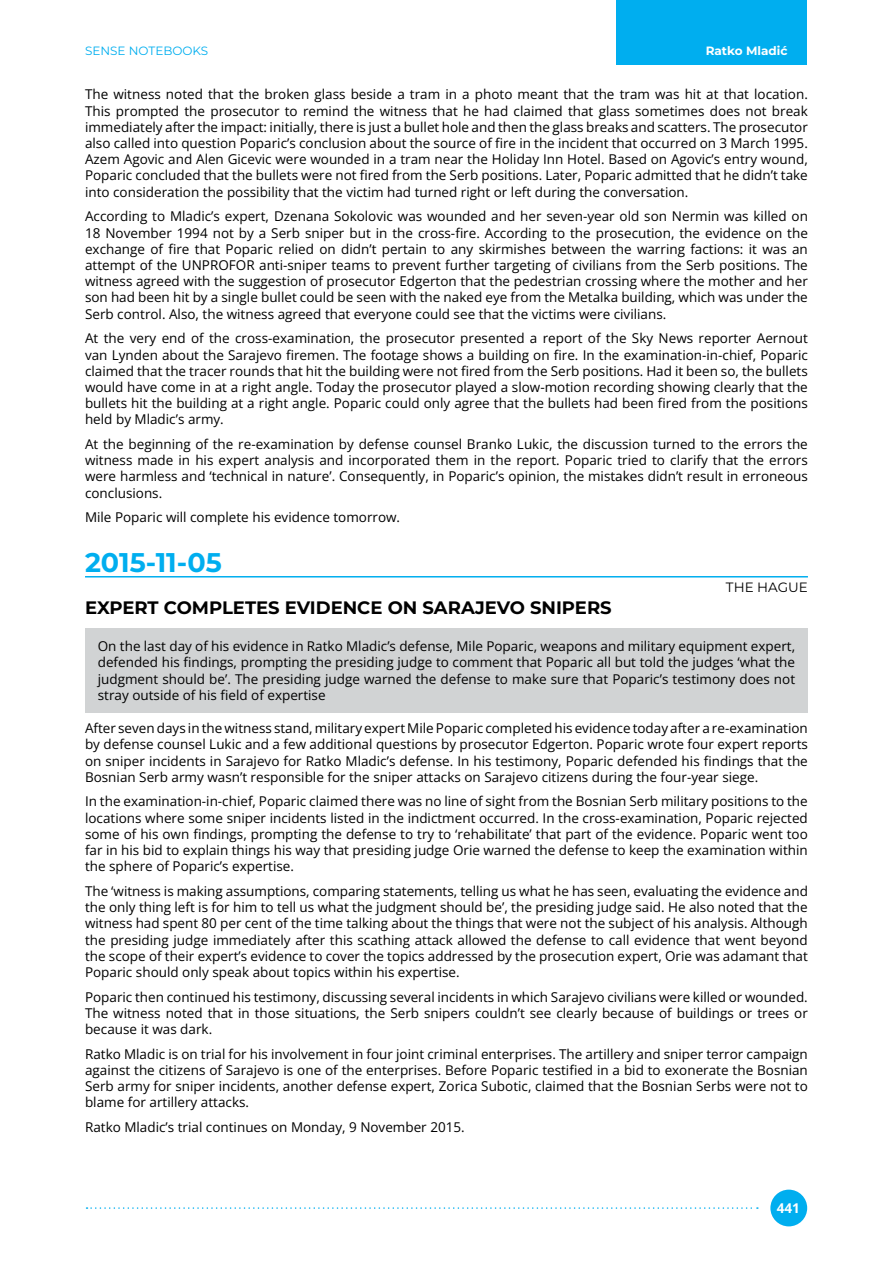
<style>
.page{position:relative;width:893px;height:1263px;background:#fff}
.page>*{position:absolute;margin:0;border:0;box-sizing:border-box;transform-origin:0 0}
.t1{font:700 27px "Montserrat";color:#00aeef}
.t2{font:700 18px "Montserrat";color:#000}
.t3{font:13.5px/16.2px "Open Sans";color:#000;text-align:justify}
.t4{font:13.5px "Montserrat";color:#000}
.t5{font:13.5px "Open Sans";color:#fff}
.t6{font:12px "Montserrat";color:#00aeef}
.t7{font:700 12px "Montserrat";color:#fff}
</style>
<div class="page">
<div style="left:617px;top:0;width:190px;height:65px;background:#00aeef"></div>
<div style="left:770px;top:1189px;width:37px;height:37px;background:#00aeef;border-radius:50%"></div>
<svg style="left:87px;top:1207px;width:671px;height:2px"></svg>
<hr style="left:85px;top:576px;width:723px;height:1px;background:#00aeef">
<div style="left:85px;top:628px;width:723px;height:84px;background:#d1d3d4"></div>
<p class="t6" style="left:85px;top:43px;width:125px">SENSE NOTEBOOKS</p>
<p class="t7" style="left:706px;top:43px;width:83px">Ratko Mladić</p>
<p class="t3" style="left:85px;top:86px;width:724px">The witness noted that the broken glass beside a tram in a photo meant that the tram was hit at that location.<br>This prompted the prosecutor to remind the witness that he had claimed that glass sometimes does not break immediately after the impact: initially, there is just a bullet hole and then the glass breaks and scatters. The prosecutor also called into question Poparic’s conclusion about the source of fire in the incident that occurred on 3 March 1995.<br>Azem Agovic and Alen Gicevic were wounded in a tram near the Holiday Inn Hotel. Based on Agovic’s entry wound, Poparic concluded that the bullets were not fired from the Serb positions. Later, Poparic admitted that he didn’t take into consideration the possibility that the victim had turned right or left during the conversation.</p>
<p class="t3" style="left:85px;top:208px;width:724px">According to Mladic’s expert, Dzenana Sokolovic was wounded and her seven-year old son Nermin was killed on 18 November 1994 not by a Serb sniper but in the cross-fire. According to the prosecution, the evidence on the exchange of fire that Poparic relied on didn’t pertain to any skirmishes between the warring factions: it was an attempt of the UNPROFOR anti-sniper teams to prevent further targeting of civilians from the Serb positions. The witness agreed with the suggestion of prosecutor Edgerton that the pedestrian crossing where the mother and her son had been hit by a single bullet could be seen with the naked eye from the Metalka building, which was under the Serb control. Also, the witness agreed that everyone could see that the victims were civilians.</p>
<p class="t3" style="left:85px;top:330px;width:724px">At the very end of the cross-examination, the prosecutor presented a report of the Sky News reporter Aernout van Lynden about the Sarajevo firemen. The footage shows a building on fire. In the examination-in-chief, Poparic claimed that the tracer rounds that hit the building were not fired from the Serb positions. Had it been so, the bullets would have come in at a right angle. Today the prosecutor played a slow-motion recording showing clearly that the bullets hit the building at a right angle. Poparic could only agree that the bullets had been fired from the positions held by Mladic’s army.</p>
<p class="t3" style="left:85px;top:436px;width:724px">At the beginning of the re-examination by defense counsel Branko Lukic, the discussion turned to the errors the witness made in his expert analysis and incorporated them in the report. Poparic tried to clarify that the errors were harmless and ‘technical in nature’. Consequently, in Poparic’s opinion, the mistakes didn’t result in erroneous conclusions.</p>
<p class="t3" style="left:85px;top:509px;width:317px">Mile Poparic will complete his evidence tomorrow.</p>
<h1 class="t1" style="left:85px;top:544px;width:138px">2015-11-05</h1>
<p class="t4" style="left:726px;top:578px;width:83px">THE HAGUE</p>
<h2 class="t2" style="left:85px;top:595px;width:528px">EXPERT COMPLETES EVIDENCE ON SARAJEVO SNIPERS</h2>
<p class="t3" style="left:98px;top:638px;width:699px">On the last day of his evidence in Ratko Mladic’s defense, Mile Poparic, weapons and military equipment expert, defended his findings, prompting the presiding judge to comment that Poparic all but told the judges ‘what the judgment should be’. The presiding judge warned the defense to make sure that Poparic’s testimony does not stray outside of his field of expertise</p>
<p class="t3" style="left:85px;top:720px;width:724px">After seven days in the witness stand, military expert Mile Poparic completed his evidence today after a re-examination by defense counsel Lukic and a few additional questions by prosecutor Edgerton. Poparic wrote four expert reports on sniper incidents in Sarajevo for Ratko Mladic’s defense. In his testimony, Poparic defended his findings that the Bosnian Serb army wasn’t responsible for the sniper attacks on Sarajevo citizens during the four-year siege.</p>
<p class="t3" style="left:85px;top:793px;width:724px">In the examination-in-chief, Poparic claimed there was no line of sight from the Bosnian Serb military positions to the locations where some sniper incidents listed in the indictment occurred. In the cross-examination, Poparic rejected some of his own findings, prompting the defense to try to ‘rehabilitate’ that part of the evidence. Poparic went too far in his bid to explain things his way that presiding judge Orie warned the defense to keep the examination within the sphere of Poparic’s expertise.</p>
<p class="t3" style="left:85px;top:882px;width:724px">The ‘witness is making assumptions, comparing statements, telling us what he has seen, evaluating the evidence and the only thing left is for him to tell us what the judgment should be’, the presiding judge said. He also noted that the witness had spent 80 per cent of the time talking about the things that were not the subject of his analysis. Although the presiding judge immediately after this scathing attack allowed the defense to call evidence that went beyond the scope of their expert’s evidence to cover the topics addressed by the prosecution expert, Orie was adamant that Poparic should only speak about topics within his expertise.</p>
<p class="t3" style="left:85px;top:988px;width:724px">Poparic then continued his testimony, discussing several incidents in which Sarajevo civilians were killed or wounded.<br>The witness noted that in those situations, the Serb snipers couldn’t see clearly because of buildings or trees or because it was dark.</p>
<p class="t3" style="left:85px;top:1045px;width:724px">Ratko Mladic is on trial for his involvement in four joint criminal enterprises. The artillery and sniper terror campaign against the citizens of Sarajevo is one of the enterprises. Before Poparic testified in a bid to exonerate the Bosnian Serb army for sniper incidents, another defense expert, Zorica Subotic, claimed that the Bosnian Serbs were not to blame for artillery attacks.</p>
<p class="t3" style="left:85px;top:1119px;width:381px">Ratko Mladic’s trial continues on Monday, 9 November 2015.</p>
<p class="t5" style="left:777px;top:1199px;width:25px">441</p>
</div>
